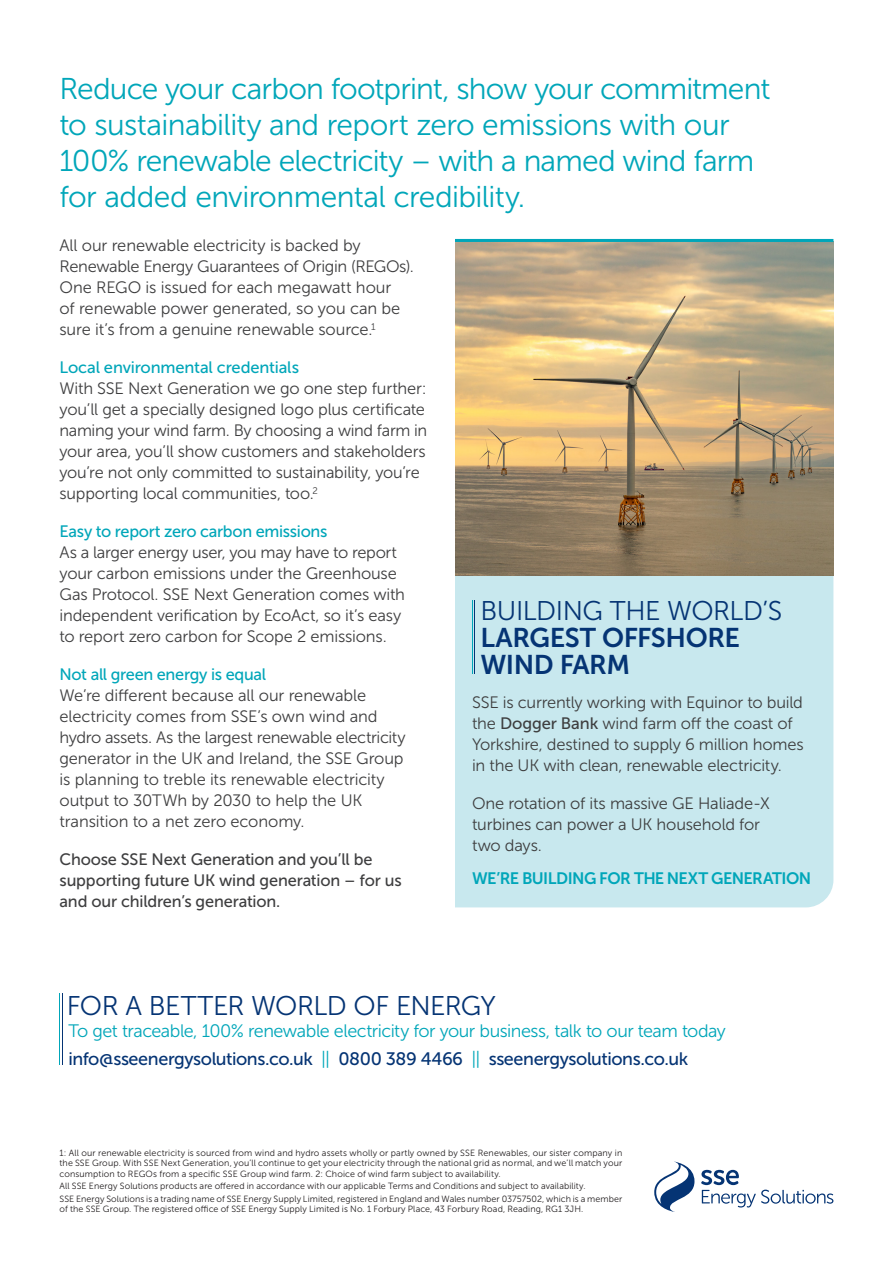
<style>
.page{position:relative;width:893px;height:1263px;background:#fff}
.page>*{position:absolute;margin:0;border:0;box-sizing:border-box;transform-origin:0 0}
.Standfirst_-_TEAL{font:30px/36px "Museo Sans 300";letter-spacing:-.025em;color:#00a6b9}
.t1{font:27px/27px "Museo Sans 700";letter-spacing:-.015em;color:#053474}
.CTA_Head{font:27px "Museo Sans 300";letter-spacing:-.02em;color:#053474}
.CTA_Body{font:18px "Museo Sans 300";letter-spacing:-.025em;color:#00a6b9}
.CTA_Body-2{font:18px "Museo Sans 500";letter-spacing:-.025em;color:#053474}
.Body_Copy{font:16.5px/21px "Museo Sans 300";letter-spacing:-.01em;color:#3e3e3f}
.Body_Copy-2{font:16.5px/21px "Museo Sans 500";letter-spacing:-.01em;color:#3e3e3f}
.Body_Copy-3{font:16.5px "Museo Sans 500";letter-spacing:-.02em;color:#00a6b9}
.t2{font:16.5px "Museo Sans 700";letter-spacing:-.035em;color:#00a6b9}
.Body_Copy_Heading{font:16.5px "Museo Sans 500";letter-spacing:-.01em;color:#00a6b9}
.t3{font:9px/10.5px "Museo Sans 300";letter-spacing:.01em;color:#231f20;text-align:justify}
.s1{font-family:"Museo Sans 300"}
.s2{font-family:"Museo Sans 500"}
.s3{font-family:"Museo Sans 300";color:#00a6b9}
</style>
<div class="page">
<svg style="left:654px;top:1161px;width:40px;height:51px"></svg>
<svg style="left:701px;top:1170px;width:132px;height:37px"></svg>
<hr style="left:62px;top:993px;width:1px;height:71px;background:#053474">
<hr style="left:60px;top:993px;width:1px;height:71px;background:#00a6b9">
<div style="left:455px;top:575px;width:378px;height:332px;background:#c8e8ee"></div>
<img style="left:455px;top:242px;width:378px;height:333px">
<hr style="left:455px;top:239px;width:378px;height:3px;background:#00a6b9">
<hr style="left:474px;top:601px;width:1px;height:73px;background:#053474">
<hr style="left:472px;top:601px;width:1px;height:73px;background:#00a6b9">
<p class="Standfirst_-_TEAL" style="left:60px;top:71px;width:712px">Reduce your carbon footprint, show your commitment to sustainability and report zero emissions with our 100% renewable electricity – with a named wind farm for added environmental credibility.</p>
<p class="Body_Copy" style="left:60px;top:235px;width:356px">All our renewable electricity is backed by Renewable Energy Guarantees of Origin (REGOs).<br>One REGO is issued for each megawatt hour<br>of renewable power generated, so you can be sure it’s from a genuine renewable source.<sup>1</sup></p>
<p class="Body_Copy_Heading" style="left:60px;top:359px;width:241px">Local environmental credentials</p>
<p class="Body_Copy" style="left:60px;top:378px;width:369px">With SSE Next Generation we go one step further: you’ll get a specially designed logo plus certificate naming your wind farm. By choosing a wind farm in your area, you’ll show customers and stakeholders you’re not only committed to sustainability, you’re supporting local communities, too.<sup>2</sup></p>
<p class="Body_Copy-3" style="left:60px;top:523px;width:269px">Easy to report zero carbon emissions</p>
<p class="Body_Copy" style="left:60px;top:542px;width:347px">As a larger energy user, you may have to report your carbon emissions under the Greenhouse Gas Protocol. SSE Next Generation comes with independent verification by EcoAct, so it’s easy to report zero carbon for Scope 2 emissions.</p>
<p class="Body_Copy-3" style="left:60px;top:666px;width:208px">Not all green energy is equal</p>
<p class="Body_Copy" style="left:60px;top:685px;width:348px">We’re different because all our renewable electricity comes from SSE’s own wind and hydro assets. As the largest renewable electricity generator in the UK and Ireland, the SSE Group is planning to treble its renewable electricity output to 30TWh by 2030 to help the UK transition to a net zero economy.</p>
<p class="Body_Copy-2" style="left:60px;top:849px;width:344px">Choose SSE Next Generation and you’ll be supporting future UK wind generation – for us and our children’s generation.</p>
<p class="t1" style="left:480px;top:597px;width:303px"><span class="s1">BUILDING THE WORLD’S<br></span>LARGEST OFFSHORE<br>WIND FARM</p>
<p class="Body_Copy" style="left:472px;top:692px;width:333px">SSE is currently working with Equinor to build the <span class="s2">Dogger Bank</span> wind farm off the coast of Yorkshire, destined to supply 6 million homes in the UK with clean, renewable electricity.</p>
<p class="Body_Copy" style="left:472px;top:793px;width:299px">One rotation of its massive GE Haliade-X turbines can power a UK household for two days.</p>
<p class="t2" style="left:472px;top:869px;width:341px">WE’RE BUILDING FOR THE NEXT GENERATION</p>
<p class="CTA_Head" style="left:67px;top:991px;width:431px">FOR A BETTER WORLD OF ENERGY</p>
<p class="CTA_Body" style="left:69px;top:1021px;width:659px">To get traceable, 100% renewable electricity for your business, talk to our team today</p>
<p class="CTA_Body-2" style="left:69px;top:1048px;width:621px">info@sseenergysolutions.co.uk <span class="s3">||</span> 0800 389 4466 <span class="s3">||</span> sseenergysolutions.co.uk</p>
<p class="t3" style="left:60px;top:1147px;width:564px">1: All our renewable electricity is sourced from wind and hydro assets wholly or partly owned by SSE Renewables, our sister company in the SSE Group. With SSE Next Generation, you’ll continue to get your electricity through the national grid as normal, and we’ll match your consumption to REGOs from a specific SSE Group wind farm. 2: Choice of wind farm subject to availability.</p>
<p class="t3" style="left:60px;top:1181px;width:528px">All SSE Energy Solutions products are offered in accordance with our applicable Terms and Conditions and subject to availability.</p>
<p class="t3" style="left:60px;top:1193px;width:564px">SSE Energy Solutions is a trading name of SSE Energy Supply Limited, registered in England and Wales number 03757502, which is a member of the SSE Group. The registered office of SSE Energy Supply Limited is No. 1 Forbury Place, 43 Forbury Road, Reading, RG1 3JH.</p>
</div>
